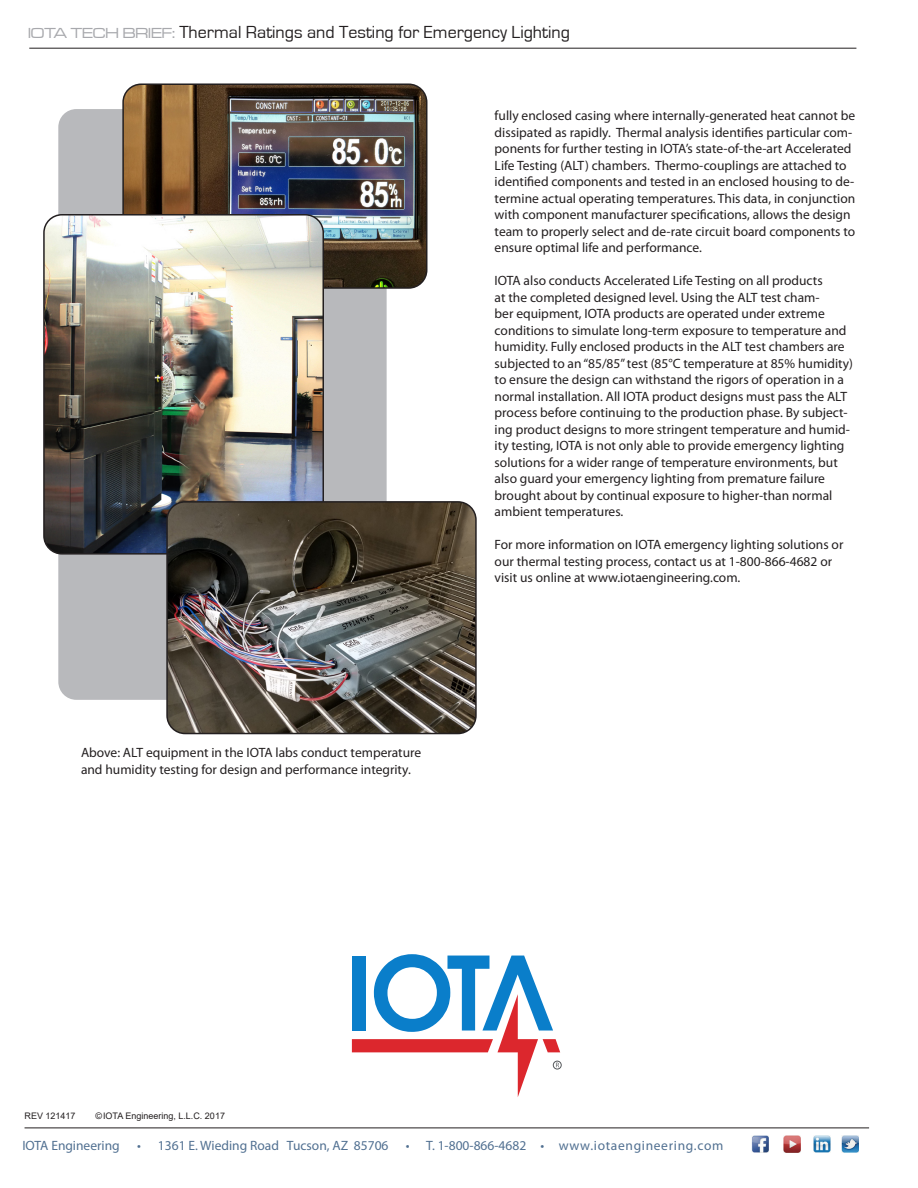
<style>
.page{position:relative;width:918px;height:1188px;background:#fff}
.page>*{position:absolute;margin:0;border:0;box-sizing:border-box;transform-origin:0 0}
.t1{font:18px "Eurostile";color:#231f20}
.t2{font:13.5px/16.5px "Myriad Pro";color:#231f20}
.Subhead_2{font:13.5px "Myriad Pro";color:#517091}
.Subhead_2-2{font:13.5px "Myriad Pro";letter-spacing:.05em;color:#517091}
.t3{font:9px "Arial";color:#231f20}
.s1{font-family:"Microgramma D Medi Exte";font-size:15px;color:#a8a9ad}
</style>
<div class="page">
<hr style="left:25px;top:1128px;width:844px;height:1px;background:#231f20">
<img style="left:752px;top:1135px;width:17px;height:18px">
<img style="left:813px;top:1135px;width:17px;height:18px">
<img style="left:784px;top:1135px;width:17px;height:17px">
<img style="left:841px;top:1135px;width:17px;height:17px">
<div style="left:553px;top:1061px;width:9px;height:8px;border:1px solid #54575a;border-radius:50%"></div>
<svg style="left:352px;top:954px;width:208px;height:143px"></svg>
<hr style="left:29px;top:48px;width:827px;height:1px;background:#231f20">
<div style="left:58px;top:109px;width:329px;height:591px;background:#b8b9bc;border-radius:18px"></div>
<img style="left:125px;top:86px;width:302px;height:202px">
<div style="left:122px;top:83px;width:305px;height:206px;border:2px solid #231f20;border-radius:18px"></div>
<img style="left:46px;top:215px;width:277px;height:337px">
<div style="left:43px;top:214px;width:281px;height:341px;border:2px solid #231f20;border-radius:18px"></div>
<img style="left:167px;top:502px;width:307px;height:232px">
<div style="left:166px;top:501px;width:311px;height:233px;border:2px solid #231f20;border-radius:18px"></div>
<p class="t1" style="left:28px;top:23px;width:543px"><span class="s1">IOTA TECH BRIEF:</span> Thermal Ratings and Testing for Emergency Lighting</p>
<p class="t2" style="left:81px;top:745px;width:342px">Above: ALT equipment in the IOTA labs conduct temperature and humidity testing for design and performance integrity.</p>
<p class="t2" style="left:495px;top:107px;width:362px">fully enclosed casing where internally-generated heat cannot be dissipated as rapidly. Thermal analysis identifies particular com&shy;ponents for further testing in IOTA’s state-of-the-art Accelerated Life Testing (ALT) chambers. Thermo-couplings are attached to identified components and tested in an enclosed housing to de&shy;termine actual operating temperatures. This data, in conjunction with component manufacturer specifications, allows the design team to properly select and de-rate circuit board components to ensure optimal life and performance.</p>
<p class="t2" style="left:495px;top:272px;width:360px">IOTA also conducts Accelerated Life Testing on all products<br>at the completed designed level. Using the ALT test cham-<br>ber equipment, IOTA products are operated under extreme conditions to simulate long-term exposure to temperature and humidity. Fully enclosed products in the ALT test chambers are subjected to an “85/85” test (85°C temperature at 85% humidity) to ensure the design can withstand the rigors of operation in a normal installation. All IOTA product designs must pass the ALT process before continuing to the production phase. By subject&shy;ing product designs to more stringent temperature and humid&shy;ity testing, IOTA is not only able to provide emergency lighting solutions for a wider range of temperature environments, but also guard your emergency lighting from premature failure brought about by continual exposure to higher-than normal ambient temperatures.</p>
<p class="t2" style="left:495px;top:536px;width:350px">For more information on IOTA emergency lighting solutions or our thermal testing process, contact us at 1-800-866-4682 or visit us online at www.iotaengineering.com.</p>
<p class="t3" style="left:25px;top:1109px;width:53px">REV 121417</p>
<p class="t3" style="left:96px;top:1109px;width:131px">©IOTA Engineering, L.L.C. 2017</p>
<p class="Subhead_2" style="left:22px;top:1137px;width:99px">IOTA Engineering</p>
<p class="Subhead_2" style="left:137px;top:1137px;width:253px">• 1361 E. Wieding Road Tucson, AZ 85706</p>
<p class="Subhead_2-2" style="left:406px;top:1137px;width:319px">• T. 1-800-866-4682 • www.iotaengineering.com</p>
</div>
